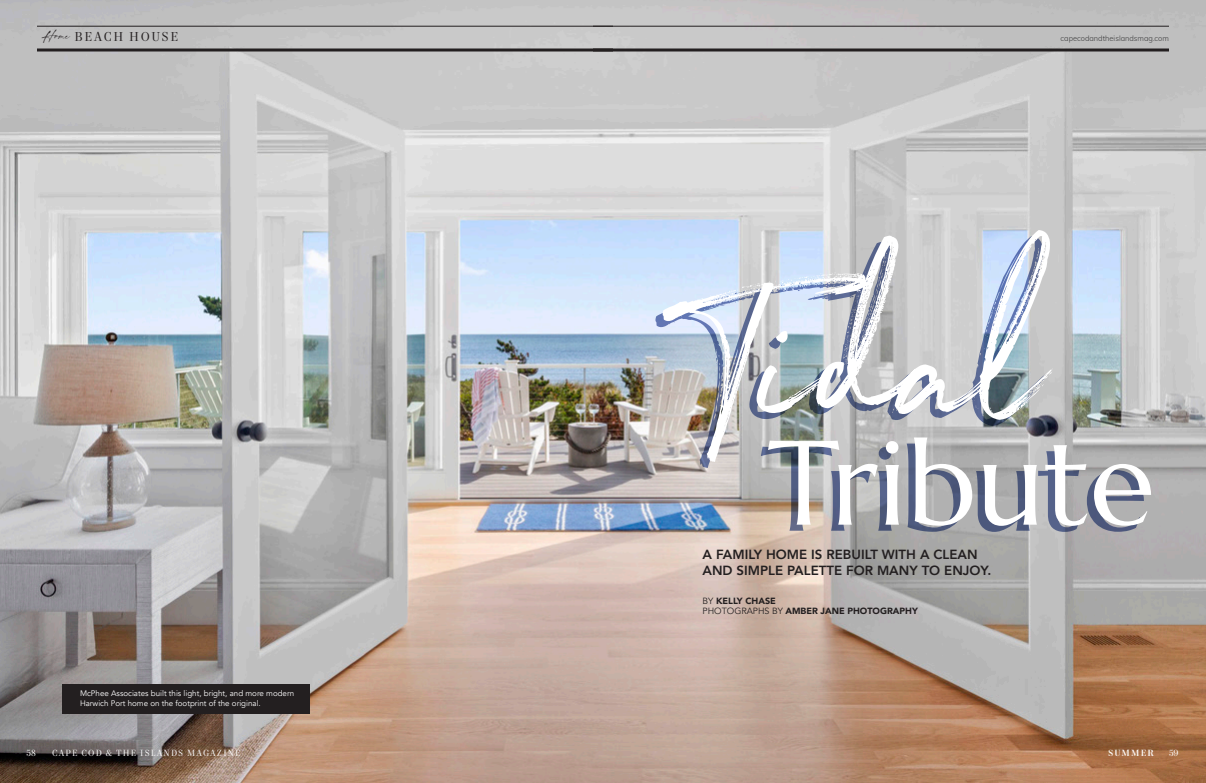
<style>
.page{position:relative;width:1206px;height:783px;background:#fff}
.page>*{position:absolute;margin:0;border:0;box-sizing:border-box;transform-origin:0 0}
.t1{font:800 13.3px/15.9px "Avenir";color:#231f20}
.t2{font:13px "Mort Modern 08";letter-spacing:.13em;color:#231f20}
.t3{font:900 9px "Avenir";color:#231f20}
.t4{font:9px "Mort Modern 08";letter-spacing:.125em;color:#fff}
.t5{font:500 9px "Mort Modern 09";letter-spacing:.125em;color:#fff}
.t6{font:8px/9.6px "Avenir";color:#fff}
.t7{font:300 7.5px "Muli";color:#3e3e3f}
.s1{font-weight:400}
</style>
<div class="page">
<img style="left:0;top:0;width:1206px;height:783px">
<svg style="left:37px;top:48px;width:556px;height:4px;background:#4b4849"></svg>
<svg style="left:593px;top:48px;width:576px;height:4px;background:#4a4748"></svg>
<hr style="left:37px;top:26px;width:576px;height:1px;background:#231f20">
<hr style="left:593px;top:26px;width:576px;height:1px;background:#231f20">
<svg style="left:655px;top:236px;width:106px;height:232px;background:#c2c5cd"></svg>
<svg style="left:761px;top:438px;width:390px;height:94px"></svg>
<svg style="left:663px;top:230px;width:390px;height:232px;background:#c0c6cd"></svg>
<div style="left:62px;top:685px;width:248px;height:29px;background:#231f20"></div>
<p class="t2" style="left:42px;top:29px;width:138px"><sub>Home</sub> BEACH HOUSE</p>
<p class="t6" style="left:80px;top:689px;width:216px">McPhee Associates built this light, bright, and more modern<br>Harwich Port home on the footprint of the original.</p>
<p class="t7" style="left:1061px;top:33px;width:110px">capecodandtheislandsmag.com</p>
<p class="t1" style="left:703px;top:546px;width:290px">A FAMILY HOME IS REBUILT WITH A CLEAN<br>AND SIMPLE PALETTE FOR MANY TO ENJOY.</p>
<p class="t3" style="left:703px;top:593px;width:75px"><span class="s1">BY</span> KELLY CHASE</p>
<p class="t3" style="left:703px;top:603px;width:217px"><span class="s1">PHOTOGRAPHS BY</span> AMBER JANE PHOTOGRAPHY</p>
<p class="t4" style="left:27px;top:748px;width:11px">58</p>
<p class="t4" style="left:52px;top:748px;width:190px">CAPE COD &amp; THE ISLANDS MAGAZINE</p>
<p class="t5" style="left:1108px;top:748px;width:47px">SUMMER</p>
<p class="t4" style="left:1169px;top:748px;width:11px">59</p>
</div>
